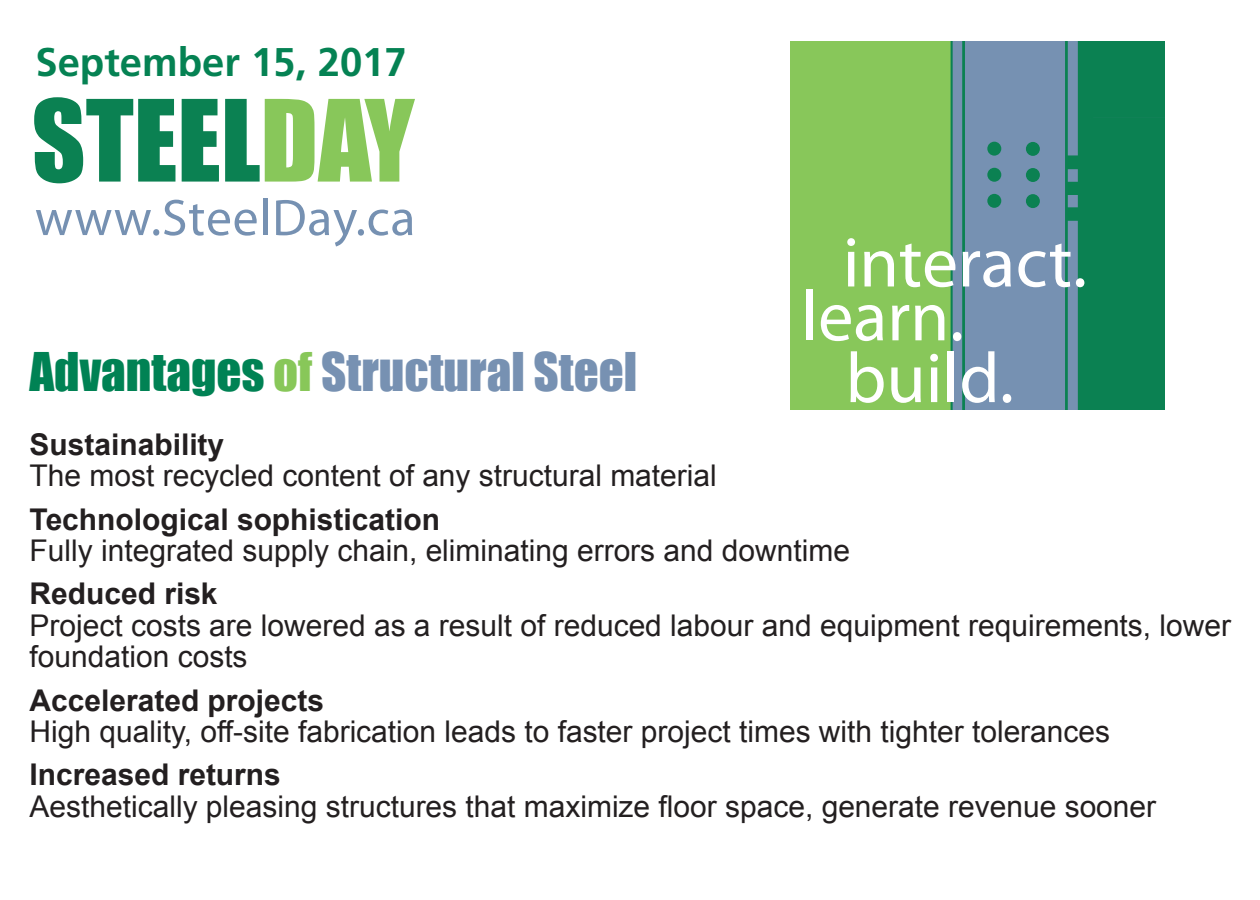
<style>
.page{position:relative;width:1260px;height:900px;background:#fff}
.page>*{position:absolute;margin:0;border:0;box-sizing:border-box;transform-origin:0 0}
.t1{font:104.5px "Impact";color:#0b8152}
.t2{font:71.5px/53.8px "Avenir LT Std";color:#fff}
.t3{font:51.75px "Avenir LT Std";letter-spacing:.015em;color:#7691b2}
.t4{font:49px "Impact";color:#7791b2}
.t5{font:43.5px "Avenir LT Std";color:#0b8152}
.t6{font:700 40px "Frutiger LT Pro";color:#058253}
.t7{font:30px/31.2px "Arial";color:#231f20}
.t8{font:700 30px "Arial";color:#231f20}
.s1{color:#88c75a}
.s2{color:#008254}
.s3{color:#88c759}
</style>
<div class="page">
<div style="left:790px;top:41px;width:213px;height:369px;background:#88c75a"></div>
<div style="left:1067px;top:41px;width:97px;height:369px;background:#0b8152"></div>
<div style="left:953px;top:41px;width:125px;height:369px;background:#7691b2"></div>
<div style="left:987px;top:142px;width:14px;height:14px;background:#0b8152;border-radius:50%"></div>
<div style="left:987px;top:168px;width:14px;height:14px;background:#0b8152;border-radius:50%"></div>
<div style="left:987px;top:194px;width:14px;height:14px;background:#0b8152;border-radius:50%"></div>
<div style="left:1026px;top:142px;width:14px;height:14px;background:#0b8152;border-radius:50%"></div>
<div style="left:1026px;top:168px;width:14px;height:14px;background:#0b8152;border-radius:50%"></div>
<div style="left:1026px;top:194px;width:14px;height:14px;background:#0b8152;border-radius:50%"></div>
<hr style="left:951px;top:41px;width:2px;height:369px;background:#0b8152">
<hr style="left:1065px;top:41px;width:3px;height:369px;background:#0b8152">
<hr style="left:962px;top:41px;width:3px;height:369px;background:#0b8152">
<h3 class="t6" style="left:35px;top:39px;width:373px">September 15, 2017</h3>
<h3 class="t5" style="left:79px;top:36px;width:289px">October 4, 2013</h3>
<h1 class="t1" style="left:32px;top:60px;width:384px">STEEL<span class="s1">DAY</span></h1>
<h3 class="t3" style="left:35px;top:186px;width:382px">www.SteelDay.ca</h3>
<h3 class="t4" style="left:29px;top:333px;width:609px"><span class="s2">Advantages</span> <span class="s3">of</span> Structural Steel</h3>
<h2 class="t2" style="left:802px;top:235px;width:287px;text-indent:41px">interact. learn.</h2>
<h2 class="t2" style="left:846px;top:350px;width:170px">build.</h2>
<p class="t8" style="left:30px;top:424px;width:196px">Sustainability</p>
<p class="t7" style="left:30px;top:460px;width:689px">The most recycled content of any structural material</p>
<p class="t8" style="left:30px;top:499px;width:412px">Technological sophistication</p>
<p class="t7" style="left:30px;top:535px;width:822px">Fully integrated supply chain, eliminating errors and downtime</p>
<p class="t8" style="left:30px;top:574px;width:190px">Reduced risk</p>
<p class="t7" style="left:30px;top:610px;width:1203px">Project costs are lowered as a result of reduced labour and equipment requirements, lower foundation costs</p>
<p class="t8" style="left:30px;top:680px;width:296px">Accelerated projects</p>
<p class="t7" style="left:30px;top:716px;width:1082px">High quality, off-site fabrication leads to faster project times with tighter tolerances</p>
<p class="t8" style="left:30px;top:755px;width:253px">Increased returns</p>
<p class="t7" style="left:30px;top:791px;width:1128px">Aesthetically pleasing structures that maximize floor space, generate revenue sooner</p>
</div>
